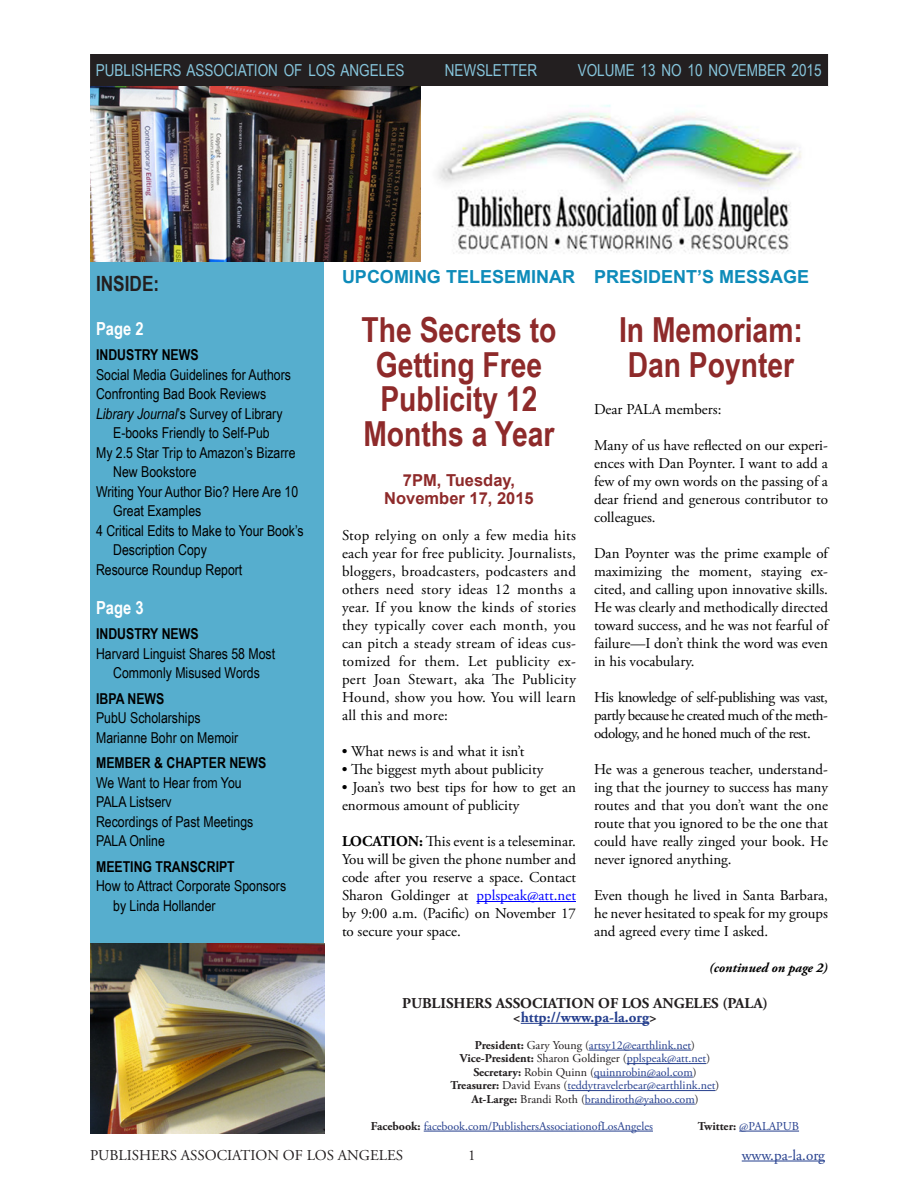
<style>
.page{position:relative;width:918px;height:1188px;background:#fff}
.page>*{position:absolute;margin:0;border:0;box-sizing:border-box;transform-origin:0 0}
.Text_Second_Header{font:700 34.5px/34.5px "Arial Narrow";color:#8e2a2a;text-align:center}
.Sidebar_Header{font:700 21px "Arial Narrow";color:#231f20}
.Text_Header{font:700 18px "Arial";color:#0e8bb9}
.Sidebar_Subhead{font:700 18px "Arial Narrow";color:#fff}
.Running_Head{font:16.5px "Arial Narrow";color:#86c5dc}
.Text_Meeting_Date{font:700 16.5px/18px "Arial";color:#8e2a2a;text-align:center}
.Main_Text{font:15px/18px "Adobe Garamond Pro";color:#000;text-align:justify}
.Sidebar_Item_Descrip{font:15px "Arial Narrow";color:#000}
.Bulleted_List{font:15px/18px "Adobe Garamond Pro";color:#000}
.Sidebar_Item{font:700 15px "Arial Narrow";color:#000}
.Masthead_Header{font:700 15px "Adobe Garamond Pro";color:#231f20}
.footer_style{font:15px "Adobe Garamond Pro";color:#231f20}
.Masthead_Header-2{font:700 15px "Adobe Garamond Pro";color:#253f8e}
.footer_style-2{font:15px "Adobe Garamond Pro";color:#253f8e}
.Continued_text{font:italic 700 13.5px "Adobe Garamond Pro";color:#000}
.Masthead{font:12px "Adobe Garamond Pro";color:#253f8e}
.Masthead-2{font:12px "Adobe Garamond Pro";color:#231f20}
.Masthead-3{font:700 12px "Adobe Garamond Pro";color:#231f20}
.s1{font-style:italic}
.s2{font-family:"Times"}
.s3{font-weight:700}
.s4{color:#00f}
.s5{color:#231f20}
.s6{font-weight:700;color:#231f20}
.s7{color:#253f8e}
.s8{font-weight:400;color:#253f8e}
</style>
<div class="page">
<div style="left:91px;top:55px;width:736px;height:31px;background:#231f20"></div>
<div style="left:90px;top:54px;width:738px;height:33px;border:2px solid #231f20"></div>
<div style="left:90px;top:261px;width:234px;height:682px;background:#56aece"></div>
<hr style="left:742px;top:1161px;width:83px;height:1px;background:#253f8e">
<img style="left:90px;top:943px;width:234px;height:191px">
<img style="left:90px;top:87px;width:711px;height:174px">
<hr style="left:521px;top:1023px;width:128px;height:1px;background:#253f8e">
<hr style="left:589px;top:1050px;width:102px;height:1px;background:#253f8e">
<hr style="left:627px;top:1063px;width:79px;height:1px;background:#253f8e">
<hr style="left:594px;top:1077px;width:99px;height:1px;background:#253f8e">
<hr style="left:567px;top:1090px;width:149px;height:1px;background:#253f8e">
<hr style="left:585px;top:1104px;width:110px;height:1px;background:#253f8e">
<hr style="left:424px;top:1131px;width:229px;height:1px;background:#253f8e">
<hr style="left:739px;top:1131px;width:60px;height:1px;background:#253f8e">
<hr style="left:476px;top:901px;width:100px;height:1px;background:#00f">
<p class="Running_Head" style="left:96px;top:59px;width:310px">PUBLISHERS ASSOCIATION OF LOS ANGELES</p>
<p class="Running_Head" style="left:445px;top:59px;width:94px">NEWSLETTER</p>
<p class="Running_Head" style="left:578px;top:59px;width:245px">VOLUME 13 NO 10 NOVEMBER 2015</p>
<p class="Sidebar_Header" style="left:96px;top:268px;width:65px">INSIDE:</p>
<p class="Sidebar_Subhead" style="left:96px;top:315px;width:49px">Page 2</p>
<p class="Sidebar_Item" style="left:96px;top:344px;width:104px">INDUSTRY NEWS</p>
<p class="Sidebar_Item_Descrip" style="left:96px;top:363px;width:196px">Social Media Guidelines for Authors</p>
<p class="Sidebar_Item_Descrip" style="left:96px;top:383px;width:172px">Confronting Bad Book Reviews</p>
<p class="Sidebar_Item_Descrip" style="left:96px;top:402px;width:188px"><span class="s1">Library Journal</span>’s Survey of Library</p>
<p class="Sidebar_Item_Descrip" style="left:113px;top:422px;width:158px">E-books Friendly to Self-Pub</p>
<p class="Sidebar_Item_Descrip" style="left:96px;top:441px;width:201px">My 2.5 Star Trip to Amazon’s Bizarre</p>
<p class="Sidebar_Item_Descrip" style="left:113px;top:461px;width:85px">New Bookstore</p>
<p class="Sidebar_Item_Descrip" style="left:96px;top:480px;width:204px">Writing Your Author Bio? Here Are 10</p>
<p class="Sidebar_Item_Descrip" style="left:113px;top:500px;width:90px">Great Examples</p>
<p class="Sidebar_Item_Descrip" style="left:96px;top:519px;width:209px">4 Critical Edits to Make to Your Book’s</p>
<p class="Sidebar_Item_Descrip" style="left:113px;top:539px;width:95px">Description Copy</p>
<p class="Sidebar_Item_Descrip" style="left:96px;top:558px;width:148px">Resource Roundup Report</p>
<p class="Sidebar_Subhead" style="left:96px;top:594px;width:49px">Page 3</p>
<p class="Sidebar_Item" style="left:96px;top:623px;width:104px">INDUSTRY NEWS</p>
<p class="Sidebar_Item_Descrip" style="left:96px;top:642px;width:181px">Harvard Linguist Shares 58 Most</p>
<p class="Sidebar_Item_Descrip" style="left:113px;top:662px;width:148px">Commonly Misused Words</p>
<p class="Sidebar_Item" style="left:96px;top:687px;width:70px">IBPA NEWS</p>
<p class="Sidebar_Item_Descrip" style="left:96px;top:707px;width:106px">PubU Scholarships</p>
<p class="Sidebar_Item_Descrip" style="left:96px;top:726px;width:144px">Marianne Bohr on Memoir</p>
<p class="Sidebar_Item" style="left:96px;top:752px;width:172px">MEMBER &amp; CHAPTER NEWS</p>
<p class="Sidebar_Item_Descrip" style="left:96px;top:771px;width:147px">We Want to Hear from You</p>
<p class="Sidebar_Item_Descrip" style="left:96px;top:791px;width:77px">PALA Listserv</p>
<p class="Sidebar_Item_Descrip" style="left:96px;top:810px;width:159px">Recordings of Past Meetings</p>
<p class="Sidebar_Item_Descrip" style="left:96px;top:830px;width:70px">PALA Online</p>
<p class="Sidebar_Item" style="left:96px;top:855px;width:140px">MEETING TRANSCRIPT</p>
<p class="Sidebar_Item_Descrip" style="left:96px;top:875px;width:192px">How to Attract Corporate Sponsors</p>
<p class="Sidebar_Item_Descrip" style="left:113px;top:894px;width:104px">by Linda Hollander</p>
<p class="Text_Header" style="left:342px;top:265px;width:235px">UPCOMING TELESEMINAR</p>
<p class="Text_Second_Header" style="left:362px;top:311px;width:196px">The Secrets to<br>Getting Free<br>Publicity 12<br>Months a Year</p>
<p class="Text_Meeting_Date" style="left:384px;top:472px;width:151px">7PM, Tuesday,<br>November 17, 2015</p>
<p class="Main_Text" style="left:342px;top:527px;width:236px">Stop relying on only a few media hits each year for free publicity. Journalists, bloggers, broadcasters, podcasters and others need story ideas 12 months a year. If you know the kinds of stories they typically cover each month, you can pitch a steady stream of ideas cus&shy;tomized for them. Let publicity ex&shy;pert Joan Stewart, aka The Publicity Hound, show you how. You will learn all this and more:</p>
<p class="Bulleted_List" style="left:342px;top:743px;width:184px"><span class="s2">•</span> What news is and what it isn’t</p>
<p class="Bulleted_List" style="left:342px;top:761px;width:203px"><span class="s2">•</span> The biggest myth about publicity</p>
<p class="Bulleted_List" style="left:342px;top:779px;width:236px"><span class="s2">•</span> Joan’s two best tips for how to get an enormous amount of publicity</p>
<p class="Main_Text" style="left:342px;top:833px;width:236px"><span class="s3">LOCATION:</span> This event is a teleseminar.<br>You will be given the phone number and code after you reserve a space. Contact Sharon Goldinger at <span class="s4">pplspeak@att.net </span>by 9:00 a.m. (Pacific) on November 17 to secure your space.</p>
<p class="Text_Header" style="left:594px;top:265px;width:217px">PRESIDENT’S MESSAGE</p>
<p class="Text_Second_Header" style="left:619px;top:311px;width:185px;text-align:left">In Memoriam:<br>Dan Poynter</p>
<p class="Main_Text" style="left:594px;top:401px;width:129px">Dear PALA members:</p>
<p class="Main_Text" style="left:594px;top:437px;width:235px">Many of us have reflected on our experi&shy;ences with Dan Poynter. I want to add a few of my own words on the passing of a dear friend and generous contributor to colleagues.</p>
<p class="Main_Text" style="left:594px;top:545px;width:236px">Dan Poynter was the prime example of maximizing the moment, staying ex&shy;cited, and calling upon innovative skills.<br>He was clearly and methodically directed toward success, and he was not fearful of failure—I don’t think the word was even in his vocabulary.</p>
<p class="Main_Text" style="left:594px;top:689px;width:236px">His knowledge of self-publishing was vast, partly because he created much of the meth&shy;odology, and he honed much of the rest.</p>
<p class="Main_Text" style="left:594px;top:761px;width:236px">He was a generous teacher, understand&shy;ing that the journey to success has many routes and that you don’t want the one route that you ignored to be the one that could have really zinged your book. He never ignored anything.</p>
<p class="Main_Text" style="left:594px;top:887px;width:236px">Even though he lived in Santa Barbara, he never hesitated to speak for my groups and agreed every time I asked.</p>
<p class="Continued_text" style="left:709px;top:960px;width:120px">(continued on page 2)</p>
<p class="Masthead_Header" style="left:402px;top:995px;width:367px">PUBLISHERS ASSOCIATION OF LOS ANGELES (PALA)</p>
<p class="Masthead_Header-2" style="left:513px;top:1008px;width:146px"><span class="s5">&lt;</span>http://www.pa-la.org<span class="s5">&gt;</span></p>
<p class="Masthead" style="left:475px;top:1038px;width:222px"><span class="s6">President:</span> <span class="s5">Gary Young (</span>artsy12@earthlink.net<span class="s5">)</span></p>
<p class="Masthead-2" style="left:460px;top:1051px;width:252px"><span class="s3">Vice-President:</span> Sharon Goldinger (<span class="s7">pplspeak@att.net</span>)</p>
<p class="Masthead" style="left:473px;top:1065px;width:225px"><span class="s6">Secretary:</span> <span class="s5">Robin Quinn (</span>quinnrobin@aol.com<span class="s5">)</span></p>
<p class="Masthead" style="left:451px;top:1078px;width:270px"><span class="s6">Treasurer:</span> <span class="s5">David Evans (</span>teddytravelerbear@earthlink.net<span class="s5">)</span></p>
<p class="Masthead" style="left:471px;top:1092px;width:229px"><span class="s6">At-Large:</span> <span class="s5">Brandi Roth (</span>brandiroth@yahoo.com<span class="s5">)</span></p>
<p class="Masthead" style="left:371px;top:1119px;width:284px"><span class="s6">Facebook:</span> facebook.com/PublishersAssociationofLosAngeles</p>
<p class="Masthead-3" style="left:698px;top:1119px;width:103px">Twitter: <span class="s8">@PALAPUB</span></p>
<p class="footer_style" style="left:90px;top:1146px;width:315px">PUBLISHERS ASSOCIATION OF LOS ANGELES</p>
<p class="footer_style" style="left:468px;top:1146px;width:9px">1</p>
<p class="footer_style-2" style="left:742px;top:1146px;width:85px">www.pa-la.org</p>
</div>
